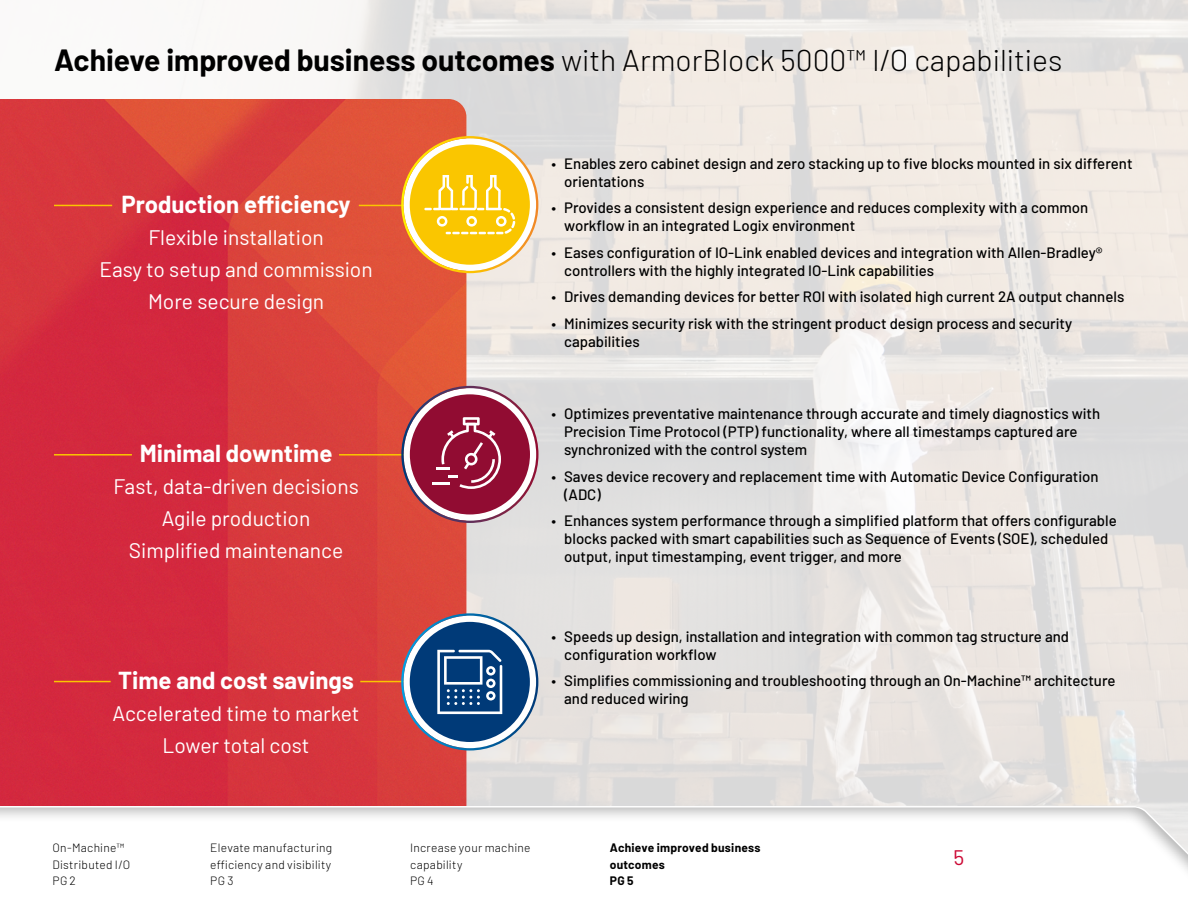
<style>
.page{position:relative;width:1188px;height:918px;background:#fff}
.page>*{position:absolute;margin:0;border:0;box-sizing:border-box;transform-origin:0 0}
.t1{font:300 30px "Barlow";color:#000}
.t2{font:700 24px "Barlow";color:#fff}
.t3{font:21px/32px "Barlow";color:#fff;text-align:center}
.t4{font:21px "Barlow";color:#cc0935}
.t5{font:500 15px/18px "Barlow";color:#000}
.t6{font:300 12px/16.5px "Barlow";letter-spacing:.02em;color:#000}
.t7{font:700 12px/16.5px "Barlow";letter-spacing:.02em;color:#000}
.s1{font-weight:700}
</style>
<div class="page">
<img style="left:194px;top:0;width:994px;height:795px">
<img style="left:0;top:99px;width:466px;height:696px">
<hr style="left:54px;top:205px;width:58px;height:1px;background:#fac600">
<hr style="left:54px;top:454px;width:78px;height:2px;background:#fac600">
<hr style="left:54px;top:681px;width:57px;height:1px;background:#fac600">
<hr style="left:359px;top:205px;width:58px;height:1px;background:#fac600">
<hr style="left:339px;top:454px;width:78px;height:2px;background:#fac600">
<hr style="left:360px;top:681px;width:57px;height:1px;background:#fac600">
<div style="left:407px;top:391px;width:126px;height:127px;background:#910c32;border-radius:50%"></div>
<div style="left:404px;top:388px;width:132px;height:133px;border:6px solid #fff;border-radius:50%"></div>
<svg style="left:437px;top:417px;width:64px;height:72px"></svg>
<hr style="left:433px;top:482px;width:17px;height:3px;background:#fff">
<div style="left:407px;top:619px;width:126px;height:126px;background:#003a78;border-radius:50%"></div>
<div style="left:404px;top:616px;width:132px;height:132px;border:6px solid #fff;border-radius:50%"></div>
<svg style="left:437px;top:650px;width:65px;height:64px"></svg>
<div style="left:407px;top:141px;width:126px;height:127px;background:#fac600;border-radius:50%"></div>
<div style="left:404px;top:138px;width:132px;height:133px;border:6px solid #fff;border-radius:50%"></div>
<svg style="left:424px;top:175px;width:91px;height:59px"></svg>
<div style="left:0;top:795px;width:1188px;height:123px;background:#000;opacity:.3"></div>
<svg style="left:0;top:805px;width:1188px;height:113px"></svg>
<h1 class="t1" style="left:54px;top:41px;width:1010px"><span class="s1">Achieve improved business outcomes</span> with ArmorBlock 5000™ I/O capabilities</h1>
<h2 class="t2" style="left:122px;top:190px;width:231px">Production efficiency</h2>
<h3 class="t3" style="left:99px;top:221px;width:275px">Flexible installation<br>Easy to setup and commission<br>More secure design</h3>
<h2 class="t2" style="left:140px;top:439px;width:194px">Minimal downtime</h2>
<h3 class="t3" style="left:113px;top:470px;width:247px">Fast, data-driven decisions<br>Agile production<br>Simplified maintenance</h3>
<h2 class="t2" style="left:118px;top:666px;width:237px">Time and cost savings</h2>
<h3 class="t3" style="left:113px;top:697px;width:248px">Accelerated time to market<br>Lower total cost</h3>
<p class="t5" style="left:564px;top:154px;width:570px;text-indent:-13px">• Enables zero cabinet design and zero stacking up to five blocks mounted in six different orientations</p>
<p class="t5" style="left:564px;top:198px;width:526px;text-indent:-13px">• Provides a consistent design experience and reduces complexity with a common workflow in an integrated Logix environment</p>
<p class="t5" style="left:564px;top:243px;width:540px;text-indent:-13px">• Eases configuration of IO-Link enabled devices and integration with Allen-Bradley® controllers with the highly integrated IO-Link capabilities</p>
<p class="t5" style="left:551px;top:287px;width:574px">• Drives demanding devices for better ROI with isolated high current 2A output channels</p>
<p class="t5" style="left:564px;top:314px;width:510px;text-indent:-13px">• Minimizes security risk with the stringent product design process and security capabilities</p>
<p class="t5" style="left:564px;top:404px;width:538px;text-indent:-13px">• Optimizes preventative maintenance through accurate and timely diagnostics with<br>Precision Time Protocol (PTP) functionality, where all timestamps captured are synchronized with the control system</p>
<p class="t5" style="left:564px;top:467px;width:536px;text-indent:-13px">• Saves device recovery and replacement time with Automatic Device Configuration (ADC)</p>
<p class="t5" style="left:564px;top:511px;width:554px;text-indent:-13px">• Enhances system performance through a simplified platform that offers configurable blocks packed with smart capabilities such as Sequence of Events (SOE), scheduled output, input timestamping, event trigger, and more</p>
<p class="t5" style="left:564px;top:627px;width:506px;text-indent:-13px">• Speeds up design, installation and integration with common tag structure and configuration workflow</p>
<p class="t5" style="left:564px;top:671px;width:553px;text-indent:-13px">• Simplifies commissioning and troubleshooting through an On-Machine™ architecture and reduced wiring</p>
<p class="t6" style="left:52px;top:839px;width:79px">On-Machine™<br>Distributed I/O<br>PG 2</p>
<p class="t6" style="left:210px;top:839px;width:123px;text-align:justify">Elevate manufacturing efficiency and visibility PG 3</p>
<p class="t6" style="left:410px;top:839px;width:122px">Increase your machine capability<br>PG 4</p>
<p class="t7" style="left:610px;top:840px;width:152px">Achieve improved business outcomes<br>PG 5</p>
<h3 class="t4" style="left:953px;top:844px;width:12px">5</h3>
</div>
